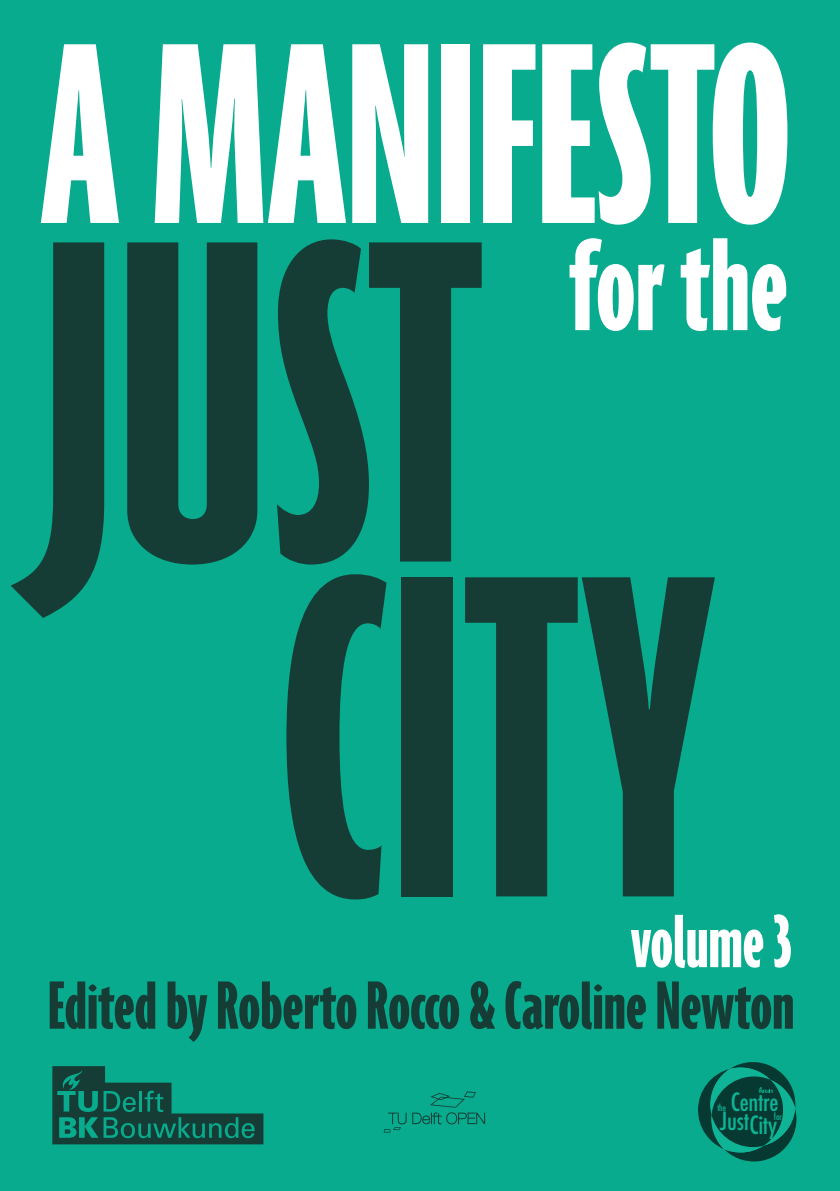
<style>
.page{position:relative;width:840px;height:1191px;background:#fff}
.page>*{position:absolute;margin:0;border:0;box-sizing:border-box;transform-origin:0 0}
.Headline_180{font:700 ultra-condensed 500px "Agenda";color:#153d35}
.Headline_180-2{font:700 ultra-condensed 280px "Agenda";color:#fff}
.Headline_180-3{font:700 ultra-condensed 144px "Agenda";color:#fff}
.Headline_180-4{font:700 ultra-condensed 82px "Agenda";color:#fff}
.Headline_180-5{font:700 ultra-condensed 74px "Agenda";color:#153d35;scale:1.08 1}
.t1{font:500 condensed 24.4px/19.2px "Futura";letter-spacing:-.01em;color:#0eb495}
.t2{font:500 condensed 9px "Futura";letter-spacing:-.01em;color:#0eb495}
</style>
<div class="page">
<div style="left:0;top:0;width:839px;height:1191px;background:#08ab8e"></div>
<svg style="left:52px;top:1066px;width:211px;height:78px"></svg>
<svg style="left:698px;top:1062px;width:98px;height:99px"></svg>
<svg style="left:412px;top:1091px;width:73px;height:33px"></svg>
<svg style="left:383px;top:1112px;width:23px;height:20px"></svg>
<p class="Headline_180-2" style="left:41px;top:-17px;width:752px">A MANIFESTO</p>
<p class="Headline_180-3" style="left:569px;top:206px;width:220px">for the</p>
<p class="Headline_180" style="left:41px;top:132px;width:442px">JUST</p>
<p class="Headline_180" style="left:278px;top:467px;width:437px">CITY</p>
<p class="Headline_180-4" style="left:630px;top:896px;width:163px">volume 3</p>
<p class="Headline_180-5" style="left:48px;top:965px;width:692px">Edited by Roberto Rocco &amp; Caroline Newton</p>
<p class="t1" style="left:719px;top:1092px;width:60px;text-indent:10px">Centre<br>Just</p>
<p class="t2" style="left:717px;top:1101px;width:10px">the</p>
<p class="t2" style="left:773px;top:1110px;width:9px">for</p>
<p class="t1" style="left:749px;top:1115px;width:29px">City</p>
</div>
